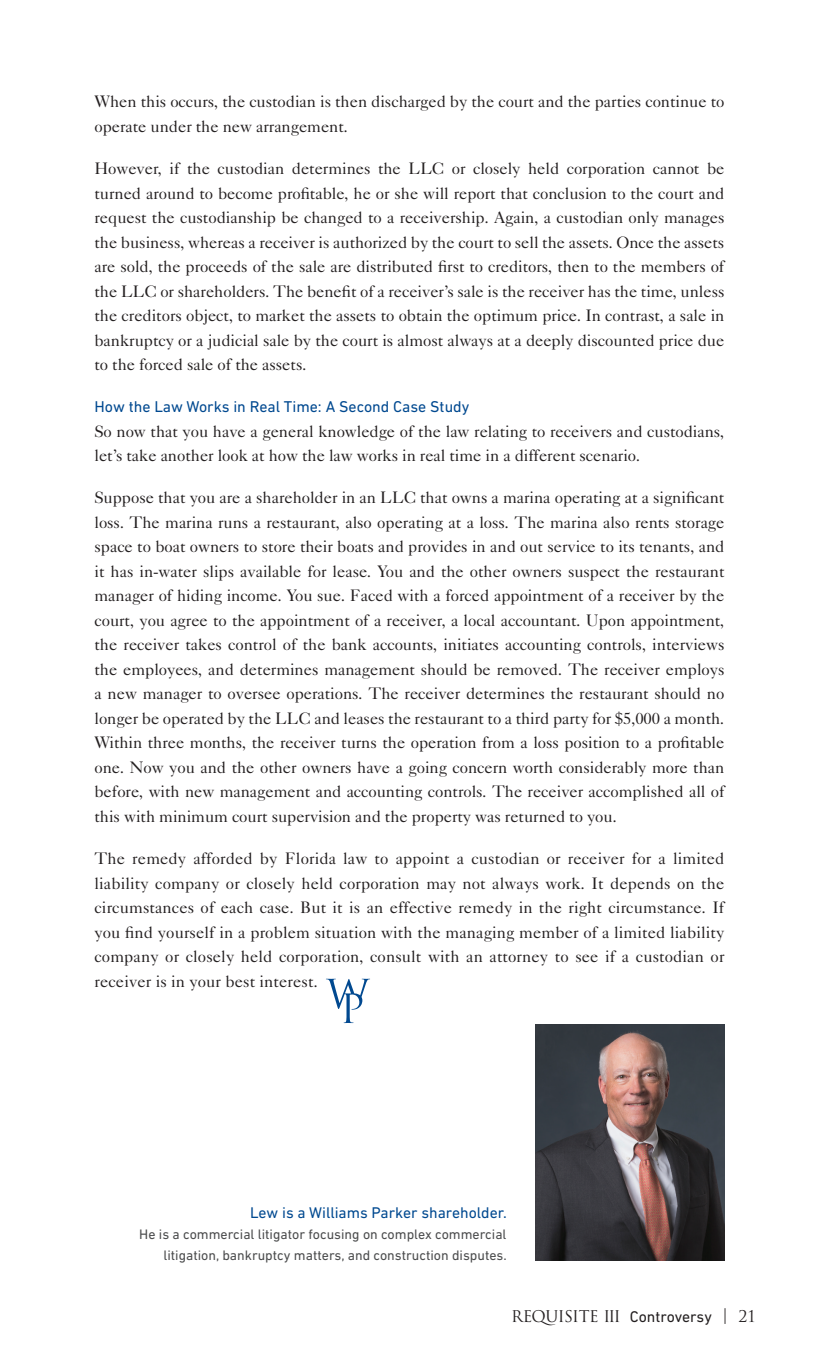
<style>
.page{position:relative;width:819px;height:1355px;background:#fff}
.page>*{position:absolute;margin:0;border:0;box-sizing:border-box;transform-origin:0 0}
.t1{font:16.62px/24.5px "Caslon Five Forty";letter-spacing:-.005em;color:#231f20;text-align:justify}
.t2{font:15.92px "DIN Next LT Pro";color:#014990}
.t3{font:15.75px "DIN Next LT Pro";color:#014990}
.t4{font:15.75px "Trajan Pro";letter-spacing:-.05em;color:#231f20}
.t5{font:14px/21px "DIN Next LT Pro";color:#4b4c4d;text-align:right}
.s1{font-family:"DIN Next LT Pro"}
</style>
<div class="page">
<svg style="left:326px;top:978px;width:44px;height:45px"></svg>
<img style="left:536px;top:1024px;width:188px;height:236px">
<p class="t1" style="left:94px;top:89px;width:632px">When this occurs, the custodian is then discharged by the court and the parties continue to operate under the new arrangement.</p>
<p class="t1" style="left:94px;top:156px;width:632px">However, if the custodian determines the LLC or closely held corporation cannot be turned around to become profitable, he or she will report that conclusion to the court and request the custodianship be changed to a receivership. Again, a custodian only manages the business, whereas a receiver is authorized by the court to sell the assets. Once the assets are sold, the proceeds of the sale are distributed first to creditors, then to the members of the LLC or shareholders. The benefit of a receiver’s sale is the receiver has the time, unless the creditors object, to market the assets to obtain the optimum price. In contrast, a sale in bankruptcy or a judicial sale by the court is almost always at a deeply discounted price due to the forced sale of the assets.</p>
<p class="t2" style="left:94px;top:398px;width:376px">How the Law Works in Real Time: A Second Case Study</p>
<p class="t1" style="left:94px;top:418px;width:631px">So now that you have a general knowledge of the law relating to receivers and custodians, let’s take another look at how the law works in real time in a different scenario.</p>
<p class="t1" style="left:94px;top:485px;width:632px">Suppose that you are a shareholder in an LLC that owns a marina operating at a significant loss. The marina runs a restaurant, also operating at a loss. The marina also rents storage space to boat owners to store their boats and provides in and out service to its tenants, and it has in-water slips available for lease. You and the other owners suspect the restaurant manager of hiding income. You sue. Faced with a forced appointment of a receiver by the court, you agree to the appointment of a receiver, a local accountant. Upon appointment, the receiver takes control of the bank accounts, initiates accounting controls, interviews the employees, and determines management should be removed. The receiver employs a new manager to oversee operations. The receiver determines the restaurant should no longer be operated by the LLC and leases the restaurant to a third party for $5,000 a month.<br>Within three months, the receiver turns the operation from a loss position to a profitable one. Now you and the other owners have a going concern worth considerably more than before, with new management and accounting controls. The receiver accomplished all of this with minimum court supervision and the property was returned to you.</p>
<p class="t1" style="left:94px;top:845px;width:632px">The remedy afforded by Florida law to appoint a custodian or receiver for a limited liability company or closely held corporation may not always work. It depends on the circumstances of each case. But it is an effective remedy in the right circumstance. If you find yourself in a problem situation with the managing member of a limited liability company or closely held corporation, consult with an attorney to see if a custodian or receiver is in your best interest.</p>
<p class="t3" style="left:250px;top:1203px;width:258px">Lew is a Williams Parker shareholder.</p>
<p class="t5" style="left:139px;top:1223px;width:369px">He is a commercial litigator focusing on complex commercial litigation, bankruptcy matters, and construction disputes.</p>
<p class="t4" style="left:511px;top:1306px;width:246px">REQUISITE III <span class="s1">Controversy</span> | 21</p>
</div>
